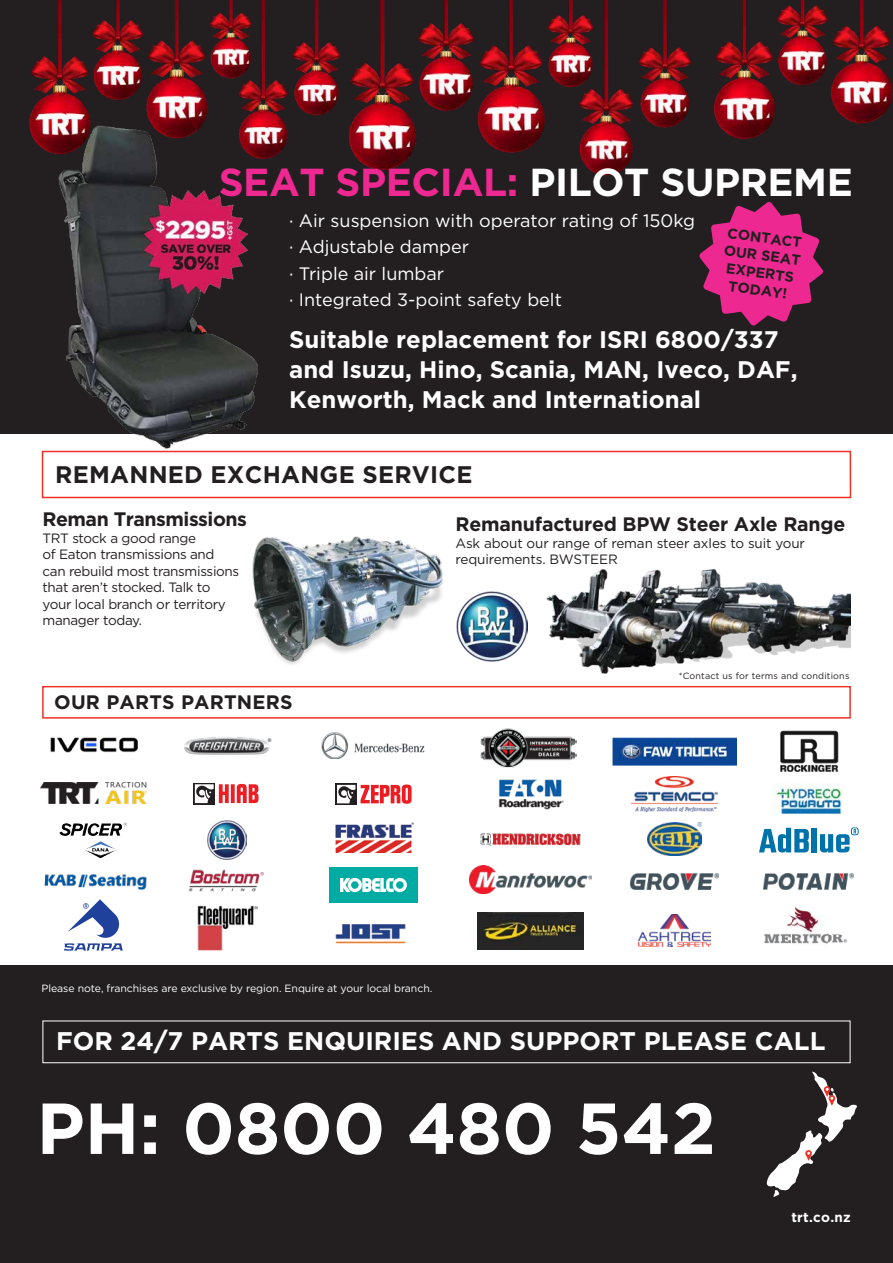
<style>
.page{position:relative;width:893px;height:1263px;background:#fff}
.page>*{position:absolute;margin:0;border:0;box-sizing:border-box;transform-origin:0 0}
.t1{font:700 72px "Gotham";color:#fff}
.t2{font:700 39px "Gotham";letter-spacing:-.01em;color:#ed2891}
.t3{font:700 25.5px "Gotham";color:#fff}
.t4{font:700 24px/30px "Gotham";color:#fff}
.t5{font:700 24px "Gotham";letter-spacing:.01em;color:#231f20}
.t6{font:700 19.5px "Gotham";letter-spacing:-.01em;color:#231f20}
.t7{font:700 19.5px "Gotham";letter-spacing:.01em;color:#231f20}
.t8{font:18px/26.4px "Gotham";color:#fff}
.t9{font:700 14.4px/17.5px "Gotham";color:#231f20;text-align:center}
.t10{font:13.5px/16.5px "Gotham";letter-spacing:-.025em;color:#231f20}
.t11{font:700 13.5px "Gotham";letter-spacing:.02em;color:#fff}
.t12{font:10.5px "Gotham";letter-spacing:-.005em;color:#fff}
.t13{font:9px "Gotham";letter-spacing:.02em;color:#231f20}
.s1{color:#fff}
</style>
<div class="page">
<div style="left:0;top:965px;width:893px;height:298px;background:#231f20"></div>
<div style="left:0;top:0;width:893px;height:434px;background:#231f20"></div>
<img style="left:29px;top:0;width:267px;height:159px">
<img style="left:296px;top:0;width:369px;height:171px">
<img style="left:665px;top:0;width:228px;height:140px">
<div style="left:42px;top:686px;width:809px;height:33px;border:2px solid #ee3124"></div>
<div style="left:43px;top:1020px;width:807px;height:43px;border:1px solid #fff"></div>
<img style="left:197px;top:905px;width:60px;height:45px">
<img style="left:188px;top:869px;width:76px;height:23px">
<img style="left:208px;top:820px;width:39px;height:39px">
<img style="left:184px;top:737px;width:88px;height:18px">
<div style="left:193px;top:783px;width:22px;height:22px;background:#231f20"></div>
<svg style="left:194px;top:784px;width:14px;height:20px"></svg>
<svg style="left:195px;top:784px;width:64px;height:19px"></svg>
<div style="left:329px;top:867px;width:89px;height:36px;background:#00aba3"></div>
<svg style="left:340px;top:878px;width:67px;height:14px"></svg>
<img style="left:639px;top:914px;width:71px;height:33px">
<img style="left:335px;top:822px;width:78px;height:30px">
<img style="left:322px;top:732px;width:103px;height:26px">
<div style="left:335px;top:783px;width:22px;height:22px;background:#231f20"></div>
<svg style="left:337px;top:784px;width:75px;height:20px"></svg>
<img style="left:648px;top:822px;width:53px;height:34px">
<img style="left:632px;top:776px;width:85px;height:36px">
<img style="left:780px;top:730px;width:59px;height:41px">
<img style="left:630px;top:874px;width:88px;height:15px">
<img style="left:774px;top:783px;width:69px;height:31px">
<img style="left:764px;top:907px;width:84px;height:37px">
<svg style="left:759px;top:828px;width:50px;height:24px"></svg>
<div style="left:812px;top:828px;width:5px;height:24px;background:#0072aa"></div>
<svg style="left:820px;top:827px;width:39px;height:25px"></svg>
<img style="left:764px;top:874px;width:90px;height:15px">
<img style="left:480px;top:833px;width:101px;height:14px">
<img style="left:498px;top:779px;width:66px;height:31px">
<img style="left:335px;top:924px;width:71px;height:20px">
<img style="left:470px;top:865px;width:122px;height:29px">
<img style="left:478px;top:912px;width:105px;height:37px">
<svg style="left:64px;top:899px;width:59px;height:52px"></svg>
<img style="left:44px;top:874px;width:103px;height:16px">
<img style="left:59px;top:822px;width:68px;height:14px">
<img style="left:50px;top:737px;width:88px;height:16px">
<svg style="left:767px;top:1071px;width:90px;height:126px"></svg>
<img style="left:40px;top:782px;width:107px;height:22px">
<img style="left:252px;top:536px;width:191px;height:129px">
<img style="left:531px;top:568px;width:319px;height:118px">
<img style="left:456px;top:591px;width:71px;height:71px">
<div style="left:42px;top:451px;width:809px;height:47px;border:2px solid #ee3124"></div>
<img style="left:481px;top:728px;width:96px;height:40px">
<img style="left:612px;top:737px;width:124px;height:29px">
<svg style="left:699px;top:202px;width:124px;height:124px"></svg>
<img style="left:49px;top:123px;width:215px;height:328px">
<h2 class="t2" style="left:219px;top:159px;width:636px">SEAT SPECIAL: <span class="s1">PILOT SUPREME</span></h2>
<p class="t9" style="left:728px;top:223px;width:79px;rotate:8deg">CONTACT<br>OUR SEAT<br>EXPERTS<br>TODAY!</p>
<h3 class="t8" style="left:289px;top:207px;width:408px">· Air suspension with operator rating of 150kg · Adjustable damper<br>· Triple air lumbar<br>· Integrated 3-point safety belt</h3>
<h3 class="t4" style="left:289px;top:324px;width:510px">Suitable replacement for ISRI 6800/337 and Isuzu, Hino, Scania, MAN, Iveco, DAF,<br>Kenworth, Mack and International</h3>
<h3 class="t5" style="left:55px;top:460px;width:419px">REMANNED EXCHANGE SERVICE</h3>
<h3 class="t6" style="left:43px;top:508px;width:206px">Reman Transmissions</h3>
<p class="t10" style="left:43px;top:529px;width:198px">TRT stock a good range<br>of Eaton transmissions and can rebuild most transmissions that aren’t stocked. Talk to your local branch or territory manager today.</p>
<h3 class="t6" style="left:455px;top:513px;width:391px">Remanufactured BPW Steer Axle Range</h3>
<p class="t10" style="left:455px;top:535px;width:351px">Ask about our range of reman steer axles to suit your requirements. BWSTEER</p>
<h3 class="t7" style="left:54px;top:690px;width:240px">OUR PARTS PARTNERS</h3>
<p class="t12" style="left:41px;top:982px;width:392px">Please note, franchises are exclusive by region. Enquire at your local branch.</p>
<p class="t13" style="left:679px;top:671px;width:172px">*Contact us for terms and conditions</p>
<h3 class="t3" style="left:56px;top:1026px;width:771px">FOR 24/7 PARTS ENQUIRIES AND SUPPORT PLEASE CALL</h3>
<h1 class="t1" style="left:37px;top:1087px;width:681px">PH: 0800 480 542</h1>
<p class="t11" style="left:791px;top:1209px;width:61px">trt.co.nz</p>
</div>
